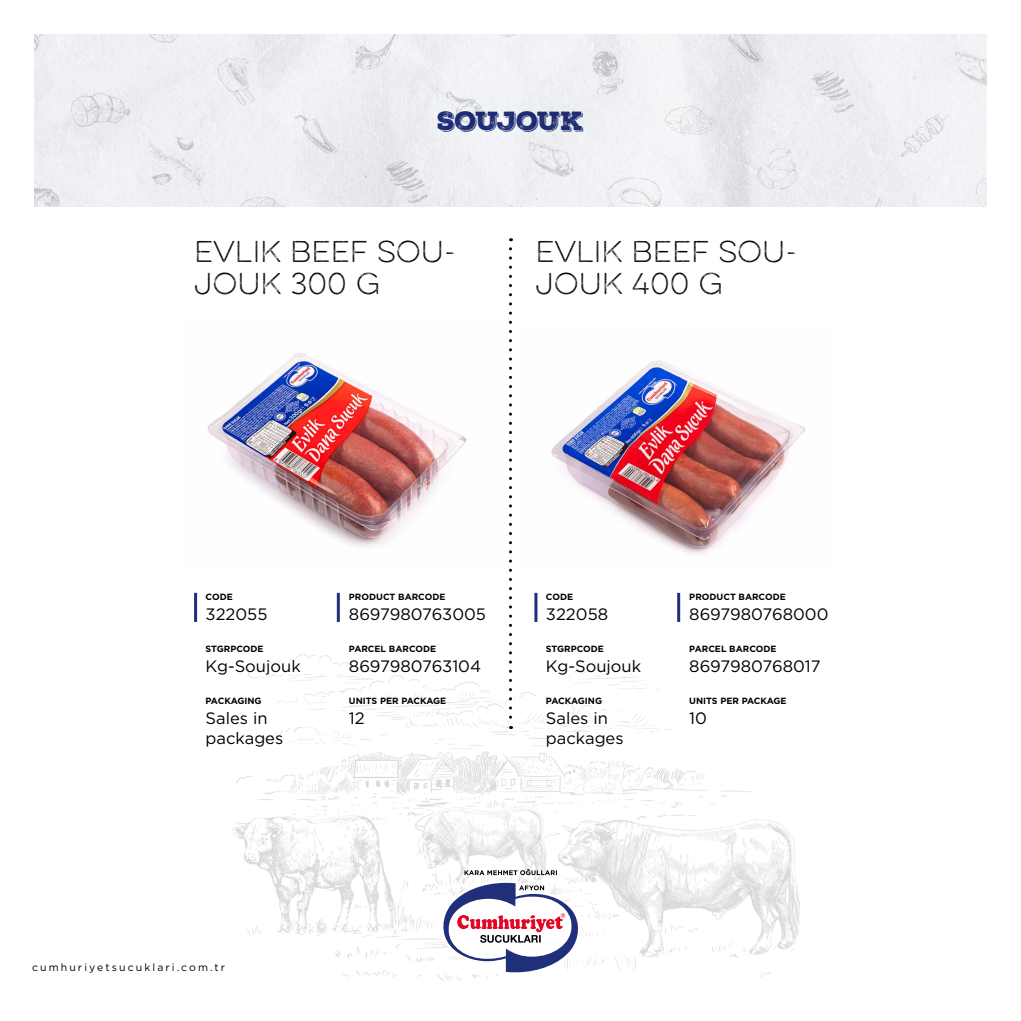
<style>
.page{position:relative;width:1021px;height:1021px;background:#fff}
.page>*{position:absolute;margin:0;border:0;box-sizing:border-box;transform-origin:0 0}
.t1{font:100 27px/32.4px "Eveleth";color:#000}
.t2{font:25.5px "Nexa Rust Slab Black Shadow 01";letter-spacing:-.03em;color:#1f2f79}
.t3{font:16.5px/19.8px "Gotham";color:#000}
.t4{font:10.5px "Gotham";letter-spacing:.2em;color:#000}
.t5{font:700 9px "Gotham";color:#000}
</style>
<div class="page">
<img style="left:231px;top:654px;width:569px;height:327px">
<img style="left:34px;top:34px;width:952px;height:172px">
<svg style="left:437px;top:868px;width:146px;height:106px"></svg>
<hr style="left:534px;top:593px;width:3px;height:29px;background:#1f2f79">
<hr style="left:677px;top:593px;width:3px;height:29px;background:#1f2f79">
<img style="left:551px;top:360px;width:255px;height:194px">
<img style="left:207px;top:353px;width:260px;height:194px">
<hr style="left:194px;top:593px;width:3px;height:29px;background:#1f2f79">
<hr style="left:337px;top:593px;width:3px;height:29px;background:#1f2f79">
<svg style="left:509px;top:249px;width:3px;height:480px"></svg>
<h2 class="t2" style="left:437px;top:104px;width:147px">SOUJOUK</h2>
<h1 class="t1" style="left:194px;top:235px;width:263px">EVLIK BEEF SOU-<br>JOUK 300 G</h1>
<h1 class="t1" style="left:535px;top:235px;width:263px">EVLIK BEEF SOU-<br>JOUK 400 G</h1>
<p class="t5" style="left:206px;top:591px;width:29px">CODE</p>
<h3 class="t3" style="left:206px;top:603px;width:63px">322055</h3>
<p class="t5" style="left:206px;top:642px;width:59px">STGRPCODE</p>
<h3 class="t3" style="left:206px;top:655px;width:97px">Kg-Soujouk</h3>
<p class="t5" style="left:206px;top:695px;width:58px">PACKAGING</p>
<h3 class="t3" style="left:206px;top:708px;width:79px">Sales in packages</h3>
<p class="t5" style="left:349px;top:591px;width:98px">PRODUCT BARCODE</p>
<h3 class="t3" style="left:349px;top:603px;width:139px">8697980763005</h3>
<p class="t5" style="left:349px;top:642px;width:89px">PARCEL BARCODE</p>
<h3 class="t3" style="left:349px;top:655px;width:134px">8697980763104</h3>
<p class="t5" style="left:349px;top:694px;width:99px">UNITS PER PACKAGE</p>
<h3 class="t3" style="left:349px;top:707px;width:17px">12</h3>
<p class="t5" style="left:546px;top:591px;width:29px">CODE</p>
<h3 class="t3" style="left:546px;top:603px;width:64px">322058</h3>
<p class="t5" style="left:546px;top:642px;width:59px">STGRPCODE</p>
<h3 class="t3" style="left:546px;top:655px;width:97px">Kg-Soujouk</h3>
<p class="t5" style="left:546px;top:695px;width:58px">PACKAGING</p>
<h3 class="t3" style="left:546px;top:708px;width:79px">Sales in packages</h3>
<p class="t5" style="left:689px;top:591px;width:98px">PRODUCT BARCODE</p>
<h3 class="t3" style="left:689px;top:603px;width:141px">8697980768000</h3>
<p class="t5" style="left:689px;top:642px;width:89px">PARCEL BARCODE</p>
<h3 class="t3" style="left:689px;top:655px;width:133px">8697980768017</h3>
<p class="t5" style="left:689px;top:694px;width:99px">UNITS PER PACKAGE</p>
<h3 class="t3" style="left:689px;top:707px;width:19px">10</h3>
<p class="t4" style="left:32px;top:960px;width:195px">cumhuriyetsucuklari.com.tr</p>
</div>
